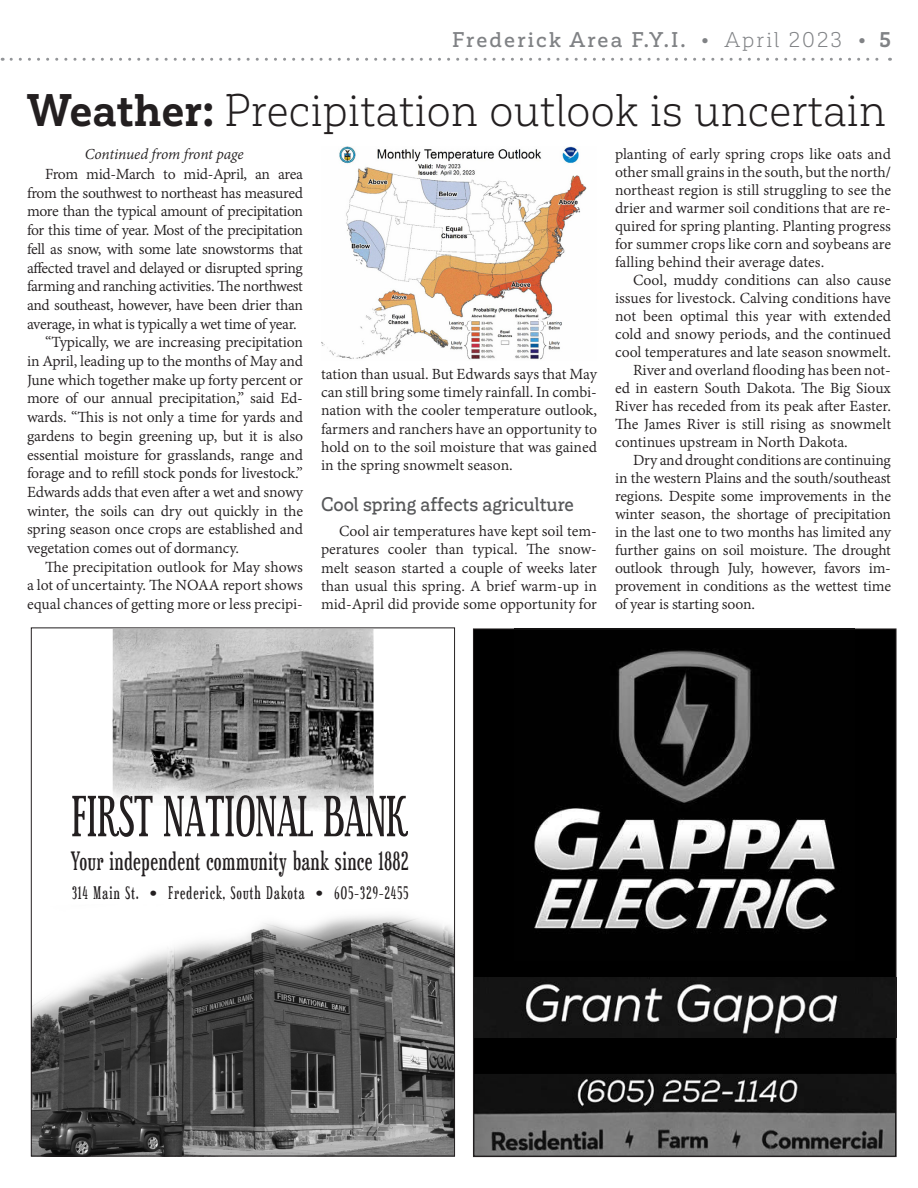
<style>
.page{position:relative;width:918px;height:1188px;background:#fff}
.page>*{position:absolute;margin:0;border:0;box-sizing:border-box;transform-origin:0 0}
.t1{font:59.25px "Euphorigenic S";color:#231f20}
.headline2{font:45px "Corporative Slab";letter-spacing:.01em;color:#231f20;scale:.95 1}
.t2{font:27px "Euphorigenic S";letter-spacing:.03em;color:#231f20}
.t3{font:500 21px "Corporative Slab";letter-spacing:.1em;color:#808285}
.subhead-b{font:500 19.5px "Corporative Slab";color:#57585a;scale:.92 1}
.t4{font:18.6px "Euphorigenic S";letter-spacing:.07em;color:#231f20}
.body_copy{font:16.8px/18px "Adobe Devanagari";letter-spacing:-.01em;color:#231f20;text-align:justify}
.t5{font:italic 16.5px "Adobe Devanagari";letter-spacing:-.01em;color:#231f20}
.s1{font-weight:700}
.s2{font-weight:400}
</style>
<div class="page">
<svg style="left:11px;top:58px;width:879px;height:3px"></svg>
<div style="left:473px;top:629px;width:423px;height:528px;background:#000"></div>
<img style="left:534px;top:650px;width:302px;height:283px">
<img style="left:475px;top:1075px;width:419px;height:80px">
<div style="left:473px;top:1073px;width:423px;height:84px;border:1px solid #000"></div>
<img style="left:475px;top:977px;width:419px;height:60px">
<img style="left:113px;top:630px;width:261px;height:183px">
<img style="left:33px;top:916px;width:420px;height:238px">
<img style="left:321px;top:147px;width:266px;height:213px">
<p class="t3" style="left:452px;top:28px;width:440px">Frederick Area F.Y.I. <span class="s1">•</span> <span class="s2">April 2023</span> <span class="s1">• 5</span></p>
<p class="headline2" style="left:27px;top:86px;width:906px"><span class="s1">Weather:</span> Precipitation outlook is uncertain</p>
<p class="t5" style="left:85px;top:145px;width:160px">Continued from front page</p>
<p class="body_copy" style="left:615px;top:146px;width:278px">planting of early spring crops like oats and other small grains in the south, but the north/ northeast region is still struggling to see the drier and warmer soil conditions that are re&shy;quired for spring planting. Planting progress for summer crops like corn and soybeans are falling behind their average dates.</p>
<p class="body_copy" style="left:615px;top:272px;width:278px;text-indent:18px">Cool, muddy conditions can also cause issues for livestock. Calving conditions have not been optimal this year with extended cold and snowy periods, and the continued cool temperatures and late season snowmelt.</p>
<p class="body_copy" style="left:615px;top:362px;width:278px;text-indent:18px">River and overland flooding has been not&shy;ed in eastern South Dakota. The Big Sioux River has receded from its peak after Easter.<br>The James River is still rising as snowmelt continues upstream in North Dakota.</p>
<p class="body_copy" style="left:615px;top:452px;width:278px;text-indent:18px">Dry and drought conditions are continuing in the western Plains and the south/southeast regions. Despite some improvements in the winter season, the shortage of precipitation in the last one to two months has limited any further gains on soil moisture. The drought outlook through July, however, favors im&shy;provement in conditions as the wettest time of year is starting soon.</p>
<p class="body_copy" style="left:27px;top:166px;width:278px;line-height:18.8px;text-indent:18px">From mid-March to mid-April, an area from the southwest to northeast has measured more than the typical amount of precipitation for this time of year. Most of the precipitation fell as snow, with some late snowstorms that affected travel and delayed or disrupted spring farming and ranching activities. The northwest and southeast, however, have been drier than average, in what is typically a wet time of year.</p>
<p class="body_copy" style="left:27px;top:334px;width:278px;line-height:18.8px;text-indent:18px">“Typically, we are increasing precipitation in April, leading up to the months of May and June which together make up forty percent or more of our annual precipitation,” said Ed&shy;wards. “This is not only a time for yards and gardens to begin greening up, but it is also essential moisture for grasslands, range and forage and to refill stock ponds for livestock.” Edwards adds that even after a wet and snowy winter, the soils can dry out quickly in the spring season once crops are established and vegetation comes out of dormancy.</p>
<p class="body_copy" style="left:27px;top:559px;width:278px;line-height:18.8px;text-indent:18px">The precipitation outlook for May shows a lot of uncertainty. The NOAA report shows equal chances of getting more or less precipi-</p>
<p class="body_copy" style="left:321px;top:366px;width:278px">tation than usual. But Edwards says that May can still bring some timely rainfall. In combi&shy;nation with the cooler temperature outlook, farmers and ranchers have an opportunity to hold on to the soil moisture that was gained in the spring snowmelt season.</p>
<p class="subhead-b" style="left:321px;top:493px;width:277px">Cool spring affects agriculture</p>
<p class="body_copy" style="left:321px;top:523px;width:278px;text-indent:18px">Cool air temperatures have kept soil tem&shy;peratures cooler than typical. The snow&shy;melt season started a couple of weeks later than usual this spring. A brief warm-up in mid-April did provide some opportunity for</p>
<p class="t1" style="left:72px;top:787px;width:337px">FIRST NATIONAL BANK</p>
<p class="t2" style="left:71px;top:848px;width:339px">Your independent community bank since 1882</p>
<p class="t4" style="left:72px;top:883px;width:338px">314 Main St. • Frederick, South Dakota • 605-329-2455</p>
</div>
